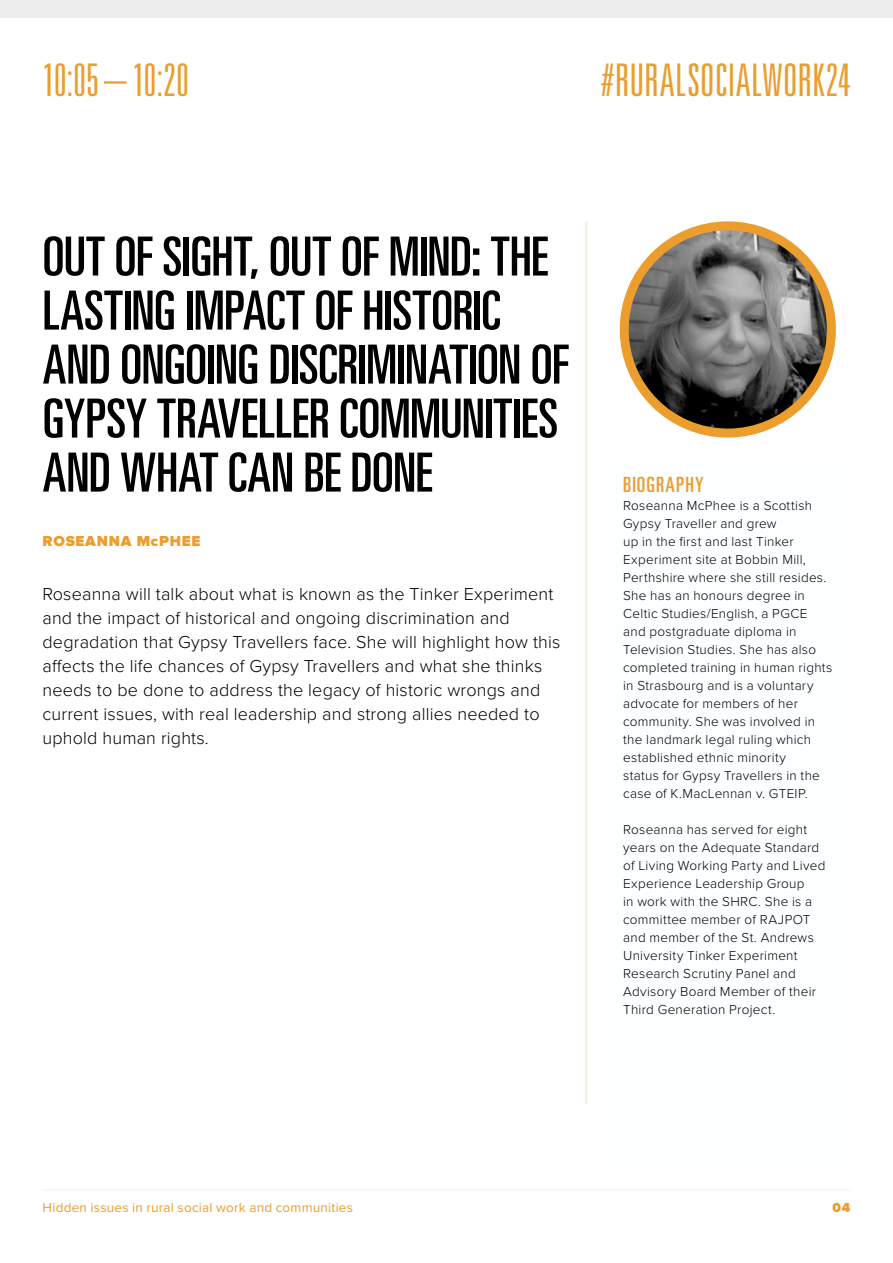
<style>
.page{position:relative;width:893px;height:1263px;background:#fff}
.page>*{position:absolute;margin:0;border:0;box-sizing:border-box;transform-origin:0 0}
.t1{font:ultra-condensed 54px/54px "Univers LT Std";letter-spacing:-.01em;color:#000}
.Times{font:300 ultra-condensed 45px "Univers LT Std";letter-spacing:.005em;color:#eb9d2e}
.sidebar_heading{font:ultra-condensed 21px "Univers LT Std";letter-spacing:.05em;color:#eb9d2e}
.Desc{font:300 18px/24px "Proxima Nova";letter-spacing:.01em;color:#000}
.byline{font:900 15px "Proxima Nova";letter-spacing:.05em;color:#eb9d2e}
.sidebar{font:300 13.5px/18px "Proxima Nova";letter-spacing:.02em;color:#000}
.t2{font:13.5px "Proxima Nova";letter-spacing:.015em;color:#eb9d2e}
.t3{font:900 13.5px "Proxima Nova";color:#eb9d2e}
</style>
<div class="page">
<hr style="left:43px;top:1189px;width:807px;height:1px;background:#fcf0e0">
<div style="left:0;top:0;width:893px;height:18px;background:#ededed"></div>
<img style="left:624px;top:226px;width:207px;height:207px;border-radius:102px">
<div style="left:620px;top:221px;width:216px;height:217px;border:9px solid #eb9d2e;border-radius:50%"></div>
<hr style="left:585px;top:221px;width:3px;height:883px;background:#fcf0e0">
<p class="Times" style="left:43px;top:56px;width:148px">10:05– 10:20</p>
<h2 class="Times" style="left:601px;top:56px;width:250px">#RURALSOCIALWORK24</h2>
<p class="t1" style="left:43px;top:229px;width:528px">OUT OF SIGHT, OUT OF MIND: THE<br>LASTING IMPACT OF HISTORIC<br>AND ONGOING DISCRIMINATION OF<br>GYPSY TRAVELLER COMMUNITIES<br>AND WHAT CAN BE DONE</p>
<p class="byline" style="left:43px;top:534px;width:160px">ROSEANNA McPHEE</p>
<p class="Desc" style="left:43px;top:581px;width:519px">Roseanna will talk about what is known as the Tinker Experiment and the impact of historical and ongoing discrimination and degradation that Gypsy Travellers face. She will highlight how this affects the life chances of Gypsy Travellers and what she thinks needs to be done to address the legacy of historic wrongs and current issues, with real leadership and strong allies needed to uphold human rights.</p>
<p class="sidebar_heading" style="left:623px;top:472px;width:82px">BIOGRAPHY</p>
<p class="sidebar" style="left:623px;top:495px;width:211px">Roseanna McPhee is a Scottish<br>Gypsy Traveller and grew<br>up in the first and last Tinker<br>Experiment site at Bobbin Mill,<br>Perthshire where she still resides.<br>She has an honours degree in<br>Celtic Studies/English, a PGCE and postgraduate diploma in<br>Television Studies. She has also completed training in human rights in Strasbourg and is a voluntary advocate for members of her community. She was involved in the landmark legal ruling which established ethnic minority<br>status for Gypsy Travellers in the case of K.MacLennan v. GTEIP.</p>
<p class="sidebar" style="left:623px;top:819px;width:204px">Roseanna has served for eight years on the Adequate Standard of Living Working Party and Lived<br>Experience Leadership Group<br>in work with the SHRC. She is a committee member of RAJPOT and member of the St. Andrews<br>University Tinker Experiment<br>Research Scrutiny Panel and<br>Advisory Board Member of their<br>Third Generation Project.</p>
<p class="t2" style="left:43px;top:1197px;width:312px">Hidden issues in rural social work and communities</p>
<p class="t3" style="left:833px;top:1201px;width:19px">04</p>
</div>
